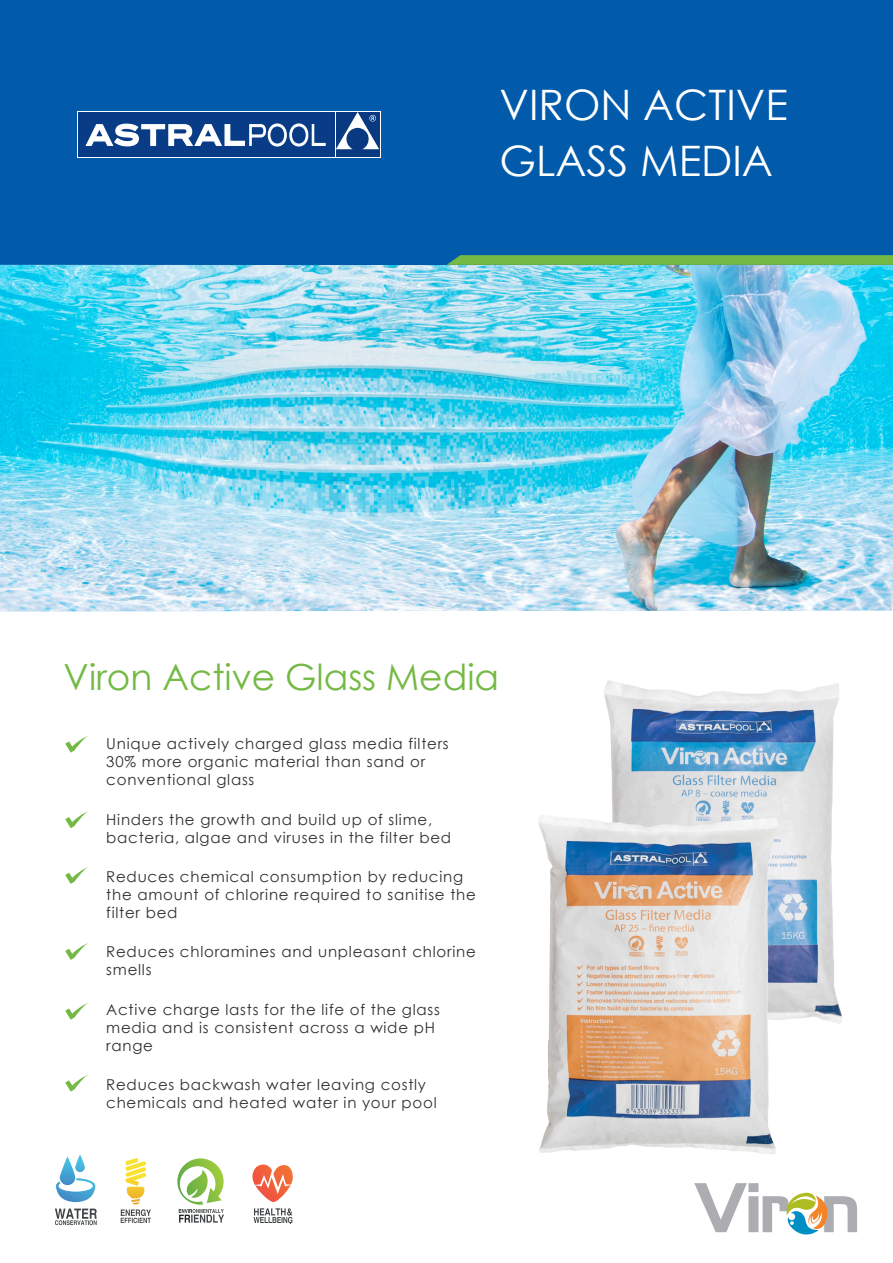
<style>
.page{position:relative;width:893px;height:1263px;background:#fff}
.page>*{position:absolute;margin:0;border:0;box-sizing:border-box;transform-origin:0 0}
.t1{font:42px/55.5px "Century Gothic";color:#fff}
.t2{font:36px "Century Gothic";color:#73b943}
.t3{font:15px/18px "Century Gothic";letter-spacing:.05em;color:#312f30}
</style>
<div class="page">
<img style="left:604px;top:680px;width:238px;height:344px">
<div style="left:0;top:0;width:893px;height:265px;background:#015aaa"></div>
<img style="left:0;top:265px;width:893px;height:346px">
<div style="left:77px;top:111px;width:303px;height:47px;background:#fff"></div>
<div style="left:78px;top:112px;width:257px;height:45px;background:#083c86"></div>
<div style="left:336px;top:112px;width:43px;height:45px;background:#083981"></div>
<svg style="left:336px;top:112px;width:43px;height:37px"></svg>
<svg style="left:85px;top:123px;width:241px;height:24px"></svg>
<svg style="left:446px;top:255px;width:447px;height:10px;background:#6eb447"></svg>
<svg style="left:65px;top:735px;width:24px;height:18px"></svg>
<svg style="left:65px;top:811px;width:24px;height:17px"></svg>
<svg style="left:65px;top:866px;width:24px;height:18px"></svg>
<svg style="left:65px;top:942px;width:24px;height:18px"></svg>
<svg style="left:65px;top:1002px;width:24px;height:18px"></svg>
<svg style="left:65px;top:1074px;width:24px;height:17px"></svg>
<svg style="left:121px;top:1158px;width:30px;height:65px"></svg>
<svg style="left:177px;top:1158px;width:47px;height:64px"></svg>
<svg style="left:252px;top:1164px;width:41px;height:38px"></svg>
<svg style="left:254px;top:1208px;width:38px;height:15px"></svg>
<svg style="left:56px;top:1154px;width:39px;height:48px"></svg>
<svg style="left:55px;top:1208px;width:42px;height:17px"></svg>
<svg style="left:694px;top:1183px;width:163px;height:51px"></svg>
<img style="left:538px;top:802px;width:249px;height:352px">
<h1 class="t1" style="left:499px;top:77px;width:290px">VIRON ACTIVE<br>GLASS MEDIA</h1>
<h2 class="t2" style="left:64px;top:655px;width:437px">Viron Active Glass Media</h2>
<p class="t3" style="left:106px;top:735px;width:344px">Unique actively charged glass media filters<br>30% more organic material than sand or conventional glass</p>
<p class="t3" style="left:106px;top:810px;width:346px">Hinders the growth and build up of slime, bacteria, algae and viruses in the filter bed</p>
<p class="t3" style="left:106px;top:867px;width:371px">Reduces chemical consumption by reducing the amount of chlorine required to sanitise the filter bed</p>
<p class="t3" style="left:106px;top:942px;width:371px">Reduces chloramines and unpleasant chlorine smells</p>
<p class="t3" style="left:106px;top:1000px;width:335px">Active charge lasts for the life of the glass media and is consistent across a wide pH range</p>
<p class="t3" style="left:106px;top:1075px;width:332px">Reduces backwash water leaving costly chemicals and heated water in your pool</p>
</div>
